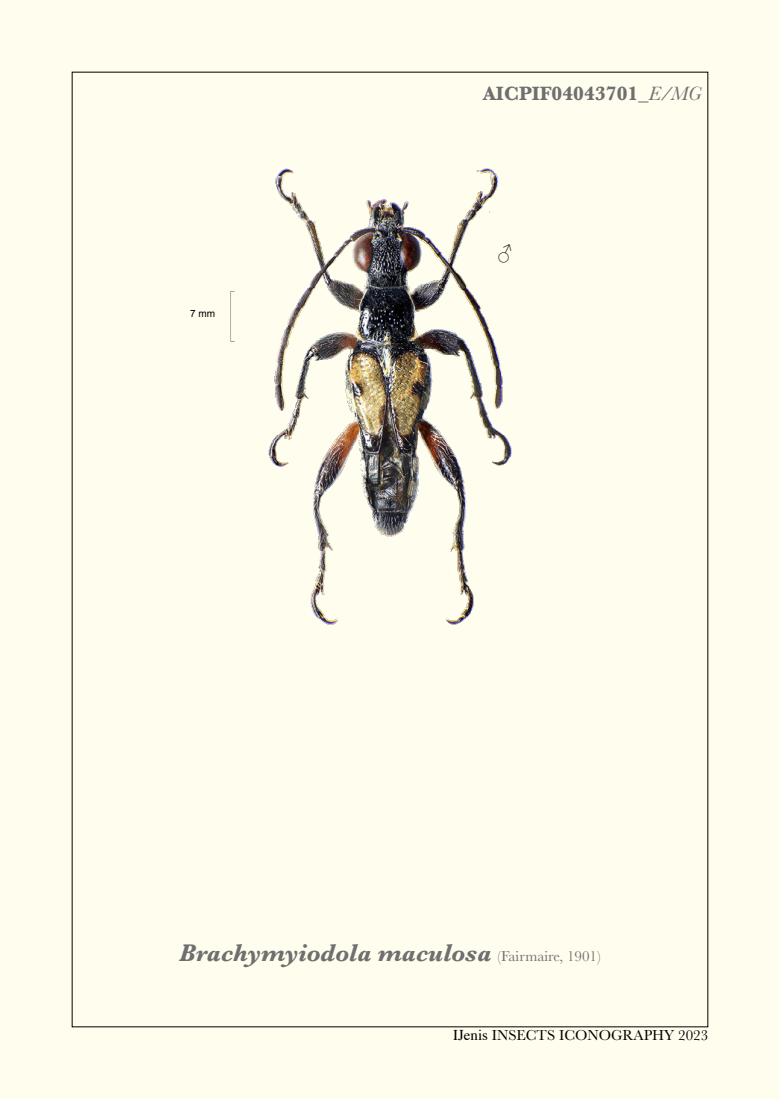
<style>
.page{position:relative;width:780px;height:1099px;background:#fff}
.page>*{position:absolute;margin:0;border:0;box-sizing:border-box;transform-origin:0 0}
.t1{font:italic 700 25px "Baskerville";color:#706f6f}
.t2{font:700 20px "Baskerville";color:#706f6f}
.t3{font:700 20px "Arial";color:#000}
.t4{font:15px "Baskerville";color:#000}
.t5{font:10px "Arial";color:#000}
.s1{font-weight:400;font-style:italic}
.s2{font-weight:400;font-style:normal;font-size:15px}
.s3{font-family:"Times"}
</style>
<div class="page">
<div style="left:0;top:0;width:780px;height:1098px;background:#fffdee"></div>
<img style="left:268px;top:168px;width:244px;height:457px">
<img style="left:230px;top:291px;width:5px;height:51px">
<p class="t2" style="left:483px;top:79px;width:219px">AICPIF04043701_<span class="s1">E/MG</span></p>
<p class="t5" style="left:190px;top:307px;width:26px">7 mm</p>
<p class="t3" style="left:497px;top:239px;width:16px">♂</p>
<p class="t1" style="left:179px;top:935px;width:423px">Brachymyiodola maculosa <span class="s2">(Fairmaire, 1901)</span></p>
<p class="t4" style="left:453px;top:1025px;width:257px"><span class="s3">IJenis</span> INSECTS ICONOGRAPHY 2023</p>
</div>
